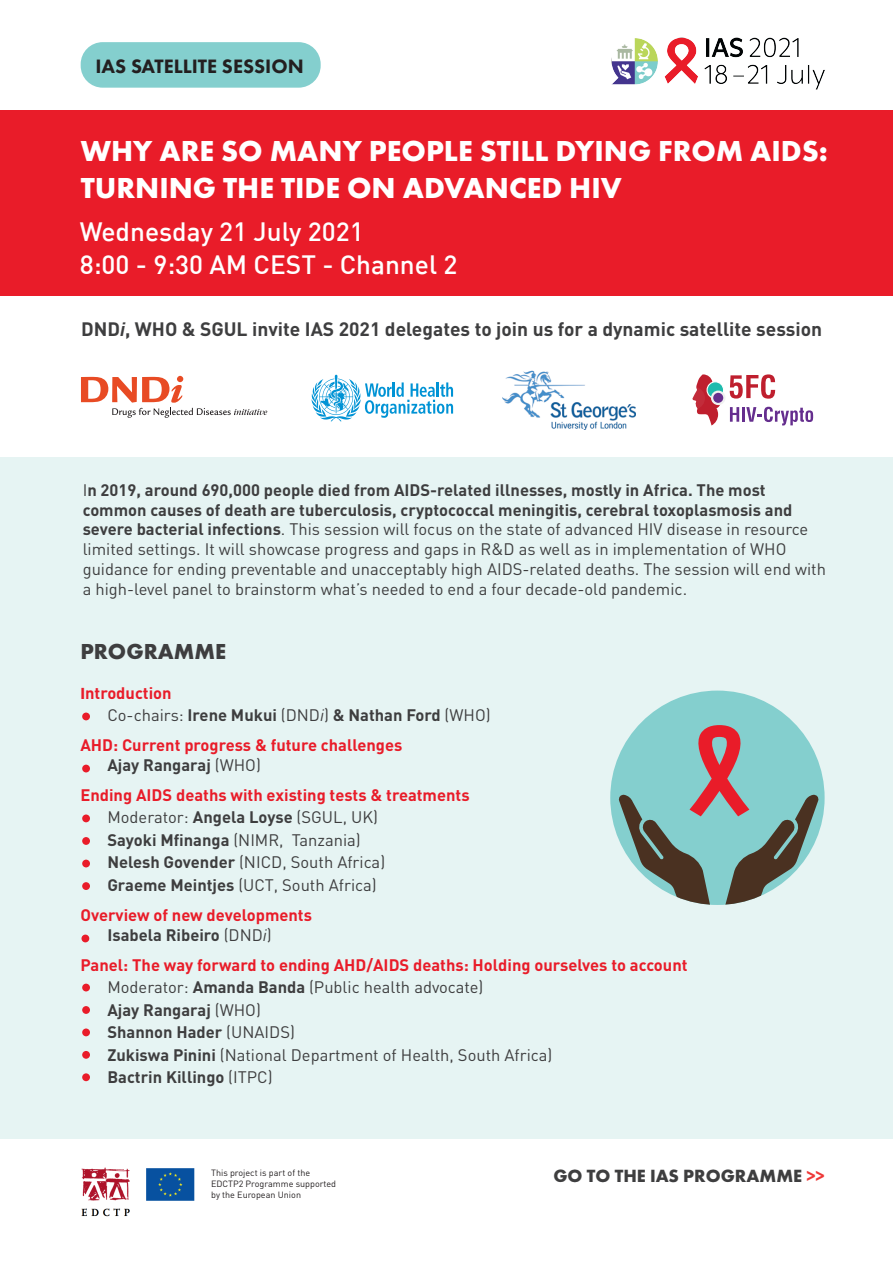
<style>
.page{position:relative;width:893px;height:1263px;background:#fff}
.page>*{position:absolute;margin:0;border:0;box-sizing:border-box;transform-origin:0 0}
.t1{font:700 30px/36.5px "Futura PT";color:#fff}
.t2{font:500 25.95px/32.8px "DIN";color:#fff}
.t3{font:700 22.5px "Futura PT";color:#3e3e3f}
.t4{font:800 20.1px "Futura PT";color:#231f20}
.t5{font:700 19.2px "DINOT";color:#3e3e3f}
.t6{font:700 18.3px "Futura PT";color:#3e3e3f}
.t7{font:16.5px/22.5px "DINOT";color:#3e3e3f}
.t8{font:700 16.5px/19.8px "DINOT";color:#e91c29}
.t9{font:700 16.5px/22.5px "DINOT";color:#3e3e3f}
.t10{font:9px/10.8px "DINOT";color:#231f20}
.s1{font-style:italic}
.s2{font-weight:700}
.s3{font-family:"Myriad Pro";color:#e91c29}
.s4{color:#e91c29}
.s5{font-weight:400}
.s6{font-weight:400;font-style:italic}
.s7{color:#3e3e3f}
.s8{font-weight:400;color:#3e3e3f}
.s9{font-weight:700;color:#e91c29}
.s10{font-weight:400;font-style:italic;color:#3e3e3f}
.s11{font-weight:800;color:#ee3837}
</style>
<div class="page">
<div style="left:0;top:457px;width:893px;height:682px;background:#e6f4f3"></div>
<div style="left:0;top:110px;width:893px;height:185px;background:#e91c29"></div>
<div style="left:81px;top:42px;width:240px;height:46px;background:#84cfce;border-radius:22px"></div>
<svg style="left:311px;top:375px;width:142px;height:46px"></svg>
<img style="left:503px;top:370px;width:133px;height:59px">
<img style="left:611px;top:37px;width:214px;height:53px">
<svg style="left:730px;top:374px;width:45px;height:25px"></svg>
<svg style="left:730px;top:407px;width:9px;height:15px"></svg>
<hr style="left:742px;top:407px;width:3px;height:15px;background:#652e8e">
<svg style="left:746px;top:407px;width:67px;height:19px"></svg>
<div style="left:706px;top:381px;width:18px;height:18px;border:1px solid #fff;border-radius:50%"></div>
<div style="left:711px;top:391px;width:14px;height:14px;border:2px solid #f0f1f0;border-radius:50%"></div>
<svg style="left:692px;top:374px;width:29px;height:51px"></svg>
<img style="left:81px;top:1167px;width:114px;height:50px">
<div style="left:82px;top:765px;width:8px;height:7px;background:#e91c29;border-radius:50%"></div>
<div style="left:82px;top:712px;width:8px;height:8px;background:#e91c29;border-radius:50%"></div>
<div style="left:82px;top:882px;width:8px;height:8px;background:#e91c29;border-radius:50%"></div>
<div style="left:82px;top:860px;width:8px;height:7px;background:#e91c29;border-radius:50%"></div>
<div style="left:82px;top:837px;width:8px;height:8px;background:#e91c29;border-radius:50%"></div>
<div style="left:82px;top:814px;width:8px;height:8px;background:#e91c29;border-radius:50%"></div>
<div style="left:82px;top:1073px;width:8px;height:8px;background:#e91c29;border-radius:50%"></div>
<div style="left:82px;top:1028px;width:8px;height:8px;background:#e91c29;border-radius:50%"></div>
<div style="left:82px;top:1006px;width:8px;height:8px;background:#e91c29;border-radius:50%"></div>
<div style="left:82px;top:984px;width:8px;height:7px;background:#e91c29;border-radius:50%"></div>
<div style="left:82px;top:1051px;width:8px;height:8px;background:#e91c29;border-radius:50%"></div>
<div style="left:81px;top:934px;width:8px;height:8px;background:#e91c29;border-radius:50%"></div>
<svg style="left:81px;top:376px;width:186px;height:42px"></svg>
<div style="left:610px;top:691px;width:215px;height:214px;background:#84cfce;border-radius:50%"></div>
<svg style="left:619px;top:725px;width:200px;height:180px"></svg>
<p class="t4" style="left:95px;top:53px;width:210px">IAS SATELLITE SESSION</p>
<h1 class="t1" style="left:81px;top:132px;width:749px">WHY ARE SO MANY PEOPLE STILL DYING FROM AIDS:<br>TURNING THE TIDE ON ADVANCED HIV</h1>
<h2 class="t2" style="left:80px;top:215px;width:379px">Wednesday 21 July 2021<br>8:00 - 9:30 AM CEST - Channel 2</h2>
<p class="t5" style="left:81px;top:316px;width:743px">DND<span class="s1">i</span>, WHO &amp; SGUL invite IAS 2021 delegates to join us for a dynamic satellite session</p>
<p class="t7" style="left:83px;top:479px;width:745px;line-height:19.8px">I<span class="s2">n 2019, around 690,000 people died from AIDS-related illnesses, mostly in Africa. The most common causes of death are tuberculosis, cryptococcal meningitis, cerebral toxoplasmosis and severe bacterial infections</span>. This session will focus on the state of advanced HIV disease in resource limited settings. It will showcase progress and gaps in R&amp;D as well as in implementation of WHO guidance for ending preventable and unacceptably high AIDS-related deaths. The session will end with a high-level panel to brainstorm what’s needed to end a four decade-old pandemic.</p>
<h3 class="t3" style="left:80px;top:637px;width:147px">PROGRAMME</h3>
<p class="t9" style="left:107px;top:681px;width:385px;text-indent:-27px"><span class="s3">I</span><span class="s4">ntroduction<br></span><span class="s5">Co-chairs:</span> Irene Mukui <span class="s5">(DND</span><span class="s6">i</span><span class="s5">)</span> &amp; Nathan Ford <span class="s5">(WHO)</span></p>
<p class="t8" style="left:107px;top:734px;width:296px;text-indent:-27px">AHD: Current progress &amp; future challenges<br><span class="s7">Ajay Rangaraj</span> <span class="s8">(WHO)</span></p>
<p class="t7" style="left:107px;top:783px;width:364px;text-indent:-27px"><span class="s9">Ending AIDS deaths with existing tests &amp; treatments </span>Moderator: <span class="s2">Angela Loyse</span> (SGUL, UK)<br><span class="s2">Sayoki Mfinanga</span> (NIMR, Tanzania)<br><span class="s2">Nelesh Govender</span> (NICD, South Africa)<br><span class="s2">Graeme Meintjes</span> (UCT, South Africa)</p>
<p class="t8" style="left:107px;top:904px;width:206px;text-indent:-27px">Overview of new developments<br><span class="s7">Isabela Ribeiro</span> <span class="s8">(DND</span><span class="s10">i</span><span class="s8">)</span></p>
<p class="t7" style="left:107px;top:953px;width:582px;text-indent:-27px"><span class="s9">Panel: The way forward to ending AHD/AIDS deaths: Holding ourselves to account </span>Moderator: <span class="s2">Amanda Banda</span> (Public health advocate)<br><span class="s2">Ajay Rangaraj</span> (WHO)<br><span class="s2">Shannon Hader</span> (UNAIDS)<br><span class="s2">Zukiswa Pinini</span> (National Department of Health, South Africa)<br><span class="s2">Bactrin Killingo</span> (ITPC)</p>
<p class="t10" style="left:211px;top:1167px;width:127px">This project is part of the<br>EDCTP2 Programme supported by the European Union</p>
<p class="t6" style="left:553px;top:1164px;width:273px">GO TO THE IAS PROGRAMME <span class="s11">&gt;&gt;</span></p>
</div>
